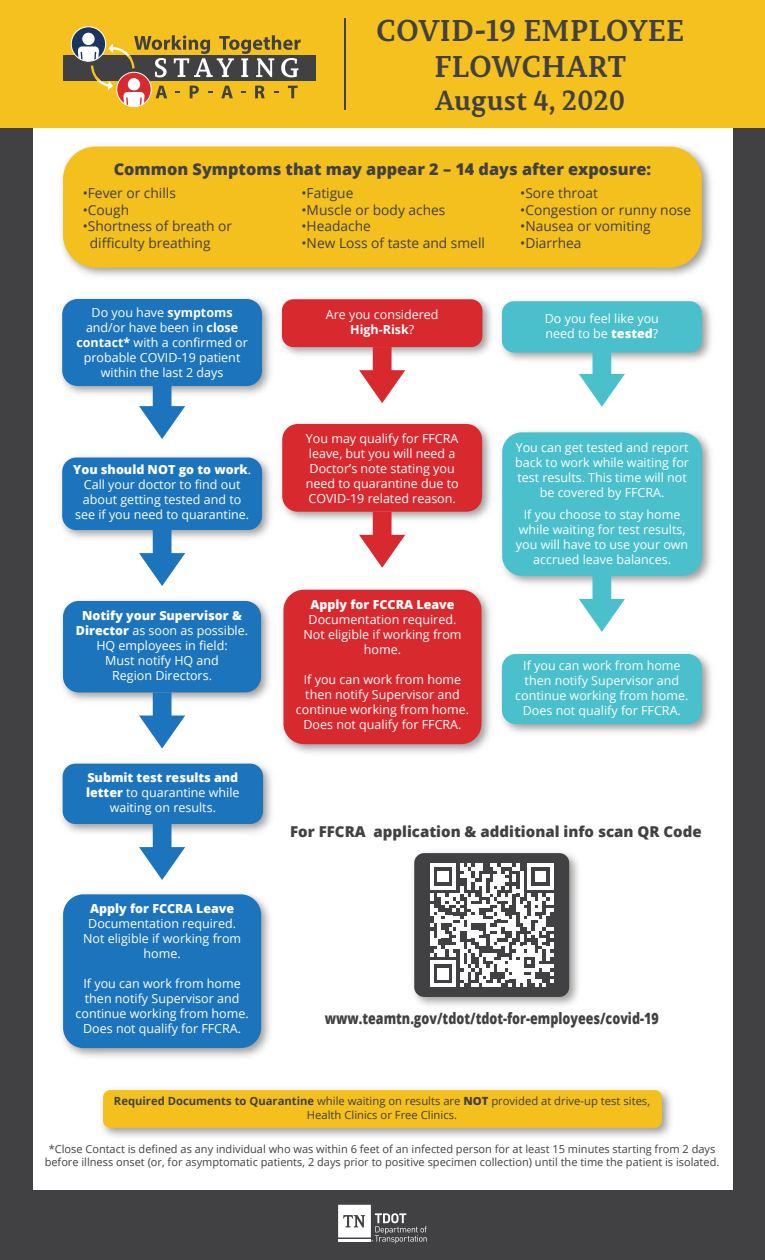
<style>
.page{position:relative;width:765px;height:1260px;background:#414042}
.page>*{position:absolute;margin:0;border:0;box-sizing:border-box;transform-origin:0 0}
.t1{font:700 30px/36px "Permian Slab Serif Typeface";color:#414042;text-align:center}
.t2{font:700 27.5px "Permian Slab Serif Typeface";color:#414042}
.t3{font:800 16.25px "Open Sans";color:#414042}
.t4{font:800 15.62px "Open Sans";color:#414042;scale:.8 1}
.t5{font:800 15px "Open Sans";color:#414042}
.t6{font:13.75px/16.5px "Open Sans";color:#414042}
.t7{font:12.5px/15px "Open Sans";color:#fff;text-align:center}
.t8{font:800 12.5px "Open Sans";color:#fff}
.t9{font:11.25px/13.5px "Open Sans";color:#414042;text-align:center}
.t10{font:11px/13.2px "Open Sans";color:#414042;text-align:center}
.s1{font-weight:700}
.s2{font-weight:800}
</style>
<div class="page">
<div style="left:33px;top:25px;width:699px;height:1165px;background:#fff"></div>
<div style="left:0;top:1px;width:765px;height:127px;background:#f4c11e"></div>
<hr style="left:345px;top:19px;width:1px;height:91px;background:#414042">
<div style="left:63px;top:55px;width:252px;height:26px;background:#414042"></div>
<svg style="left:71px;top:27px;width:35px;height:34px"></svg>
<svg style="left:82px;top:32px;width:13px;height:14px"></svg>
<div style="left:81px;top:31px;width:15px;height:15px;border:1px solid #1c355e;border-radius:50%"></div>
<div style="left:71px;top:26px;width:35px;height:36px;border:1px solid #fff;border-radius:50%"></div>
<svg style="left:76px;top:35px;width:225px;height:72px"></svg>
<svg style="left:338px;top:1205px;width:89px;height:39px"></svg>
<img style="left:61px;top:145px;width:651px;height:992px">
<div style="left:62px;top:299px;width:200px;height:87px;background:#1c75bc;border-radius:15px"></div>
<div style="left:63px;top:147px;width:639px;height:121px;background:#f4c01d;border-radius:33px"></div>
<div style="left:502px;top:654px;width:200px;height:70px;background:#4ac0cc;border-radius:14px"></div>
<div style="left:62px;top:458px;width:200px;height:72px;background:#1c75bc;border-radius:14px"></div>
<div style="left:63px;top:601px;width:198px;height:91px;background:#1c75bc;border-radius:16px"></div>
<div style="left:283px;top:590px;width:199px;height:154px;background:#d7292e;border-radius:20px"></div>
<div style="left:63px;top:894px;width:198px;height:154px;background:#1c75bc;border-radius:20px"></div>
<div style="left:63px;top:764px;width:200px;height:60px;background:#1c75bc;border-radius:13px"></div>
<div style="left:282px;top:299px;width:200px;height:48px;background:#d7292e;border-radius:11px"></div>
<div style="left:502px;top:432px;width:200px;height:144px;background:#4ac0cc;border-radius:20px"></div>
<div style="left:414px;top:853px;width:155px;height:144px;background:#414042;border-radius:10px"></div>
<div style="left:502px;top:301px;width:200px;height:51px;background:#4ac0cc;border-radius:12px"></div>
<div style="left:282px;top:424px;width:200px;height:88px;background:#d7292e;border-radius:16px"></div>
<div style="left:103px;top:1090px;width:559px;height:38px;background:#f4c01d;border-radius:7px"></div>
<svg style="left:139px;top:386px;width:46px;height:53px"></svg>
<svg style="left:359px;top:347px;width:46px;height:56px"></svg>
<svg style="left:579px;top:352px;width:46px;height:55px"></svg>
<svg style="left:579px;top:576px;width:46px;height:56px"></svg>
<svg style="left:359px;top:512px;width:46px;height:56px"></svg>
<svg style="left:139px;top:530px;width:46px;height:56px"></svg>
<svg style="left:139px;top:692px;width:46px;height:56px"></svg>
<svg style="left:139px;top:824px;width:46px;height:56px"></svg>
<svg style="left:430px;top:863px;width:123px;height:124px"></svg>
<h1 class="t1" style="left:376px;top:11px;width:310px">COVID-19 EMPLOYEE<br>FLOWCHART</h1>
<h2 class="t2" style="left:435px;top:77px;width:192px">August 4, 2020</h2>
<h3 class="t3" style="left:114px;top:156px;width:539px">Common Symptoms that may appear 2 – 14 days after exposure:</h3>
<p class="t6" style="left:83px;top:185px;width:95px">•Fever or chills</p>
<p class="t6" style="left:83px;top:201px;width:48px">•Cough</p>
<p class="t6" style="left:90px;top:218px;width:144px;text-indent:-7px">•Shortness of breath or difficulty breathing</p>
<p class="t7" style="left:76px;top:305px;width:173px">Do you have <span class="s1">symptoms </span>and/or have been in <span class="s1">close contact*</span> with a confirmed or probable COVID-19 patient within the last 2 days</p>
<p class="t7" style="left:73px;top:462px;width:180px"><span class="s2">You should NOT go to work</span>.<br>Call your doctor to find out about getting tested and to see if you need to quarantine.</p>
<p class="t7" style="left:76px;top:607px;width:174px"><span class="s2">Notify your Supervisor &amp;<br>Director</span> as soon as possible.<br>HQ employees in field:<br>Must notify HQ and<br>Region Directors.</p>
<p class="t7" style="left:86px;top:770px;width:155px"><span class="s2">Submit test results and letter</span> to quarantine while waiting on results.</p>
<p class="t8" style="left:90px;top:899px;width:146px">Apply for FCCRA Leave</p>
<p class="t7" style="left:83px;top:915px;width:160px">Documentation required.<br>Not eligible if working from home.</p>
<p class="t7" style="left:76px;top:975px;width:175px">If you can work from home then notify Supervisor and continue working from home.<br>Does not qualify for FFCRA.</p>
<p class="t6" style="left:301px;top:185px;width:53px">•Fatigue</p>
<p class="t6" style="left:301px;top:201px;width:145px">•Muscle or body aches</p>
<p class="t6" style="left:301px;top:218px;width:71px">•Headache</p>
<p class="t6" style="left:301px;top:234px;width:185px">•New Loss of taste and smell</p>
<p class="t7" style="left:326px;top:306px;width:114px">Are you considered<br><span class="s1">High-Risk</span>?</p>
<p class="t6" style="left:520px;top:185px;width:79px">•Sore throat</p>
<p class="t6" style="left:520px;top:201px;width:173px">•Congestion or runny nose</p>
<p class="t6" style="left:520px;top:218px;width:132px">•Nausea or vomiting</p>
<p class="t6" style="left:520px;top:234px;width:63px">•Diarrhea</p>
<p class="t7" style="left:545px;top:310px;width:116px;text-align:left">Do you feel like you need to be <span class="s2">tested</span>?</p>
<p class="t7" style="left:306px;top:430px;width:154px">You may qualify for FFCRA leave, but you will need a<br>Doctor’s note stating you need to quarantine due to<br>COVID-19 related reason.</p>
<p class="t7" style="left:515px;top:439px;width:175px">You can get tested and report back to work while waiting for test results. This time will not be covered by FFCRA.</p>
<p class="t7" style="left:516px;top:507px;width:174px">If you choose to stay home while waiting for test results, you will have to use your own accrued leave balances.</p>
<p class="t8" style="left:310px;top:595px;width:146px">Apply for FCCRA Leave</p>
<p class="t7" style="left:303px;top:612px;width:160px">Documentation required.<br>Not eligible if working from home.</p>
<p class="t7" style="left:296px;top:672px;width:175px">If you can work from home then notify Supervisor and continue working from home.<br>Does not qualify for FFCRA.</p>
<p class="t7" style="left:515px;top:658px;width:175px">If you can work from home then notify Supervisor and continue working from home.<br>Does not qualify for FFCRA.</p>
<p class="t5" style="left:290px;top:820px;width:413px">For FFCRA application &amp; additional info scan QR Code</p>
<p class="t4" style="left:325px;top:1007px;width:419px">www.teamtn.gov/tdot/tdot-for-employees/covid-19</p>
<p class="t9" style="left:114px;top:1094px;width:538px"><span class="s1">Required Documents to Quarantine</span> while waiting on results are <span class="s2">NOT</span> provided at drive-up test sites,<br>Health Clinics or Free Clinics.</p>
<p class="t10" style="left:45px;top:1142px;width:676px">*Close Contact is defined as any individual who was within 6 feet of an infected person for at least 15 minutes starting from 2 days before illness onset (or, for asymptomatic patients, 2 days prior to positive specimen collection) until the time the patient is isolated.</p>
</div>
